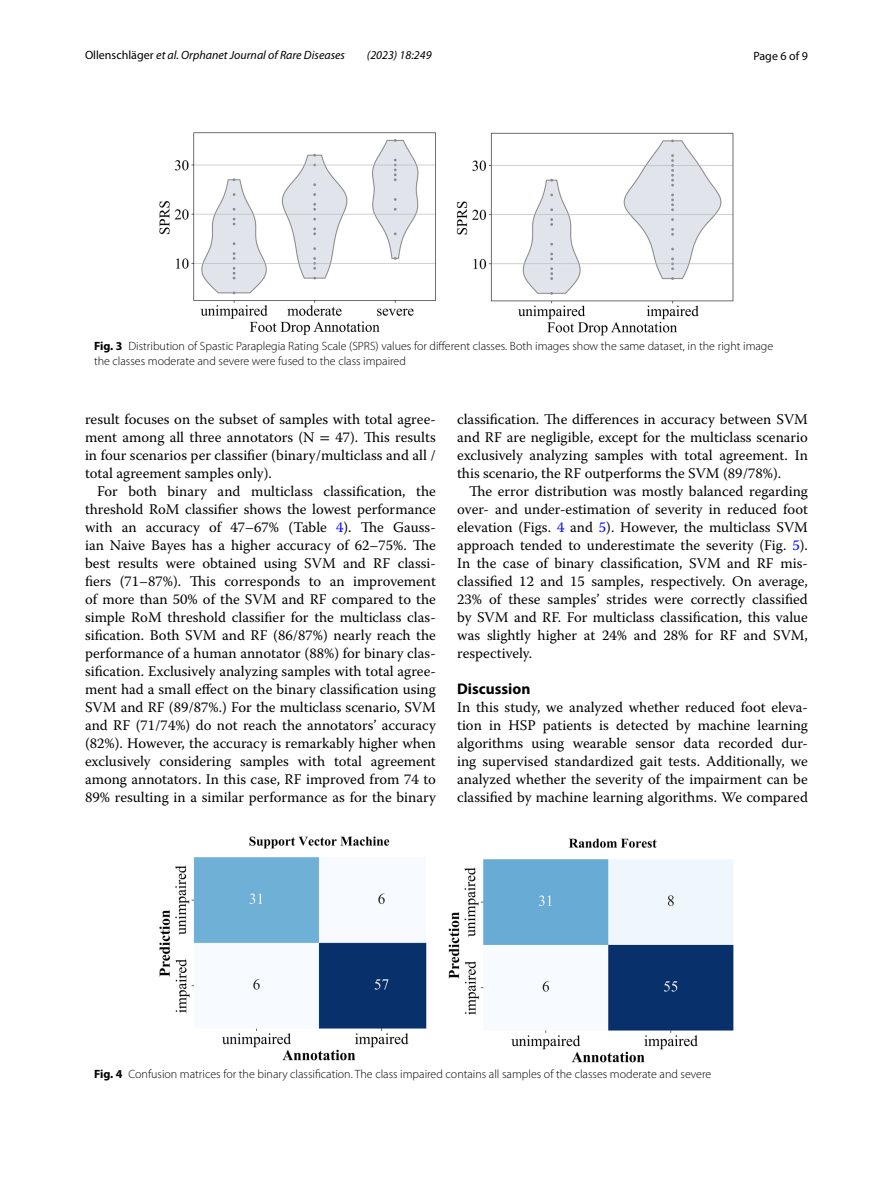
<style>
.page{position:relative;width:893px;height:1187px;background:#fff}
.page>*{position:absolute;margin:0;border:0;box-sizing:border-box;transform-origin:0 0}
.t1{font:700 15.45px "Myriad Pro";color:#000}
.t2{font:14.7px/18px "Warnock Pro";color:#000;text-align:justify}
.t3{font:300 12px/15px "Myriad Pro";color:#000}
.t4{font:italic 12px "Myriad Pro";color:#000}
.t5{font:12px "Myriad Pro";color:#000}
.s1{font-style:normal}
.s2{font-weight:700}
.s3{font-family:"STIX"}
.s4{color:#00f}
</style>
<div class="page">
<img style="left:159px;top:133px;width:574px;height:202px">
<img style="left:159px;top:836px;width:574px;height:226px">
<p class="t4" style="left:85px;top:48px;width:262px"><span class="s1">Ollenschläger</span> et al. Orphanet Journal of Rare Diseases</p>
<p class="t4" style="left:367px;top:48px;width:66px">(2023) 18:249</p>
<p class="t5" style="left:753px;top:48px;width:56px">Page 6 of 9</p>
<p class="t3" style="left:94px;top:339px;width:681px"><span class="s2">Fig. 3</span> Distribution of Spastic Paraplegia Rating Scale (SPRS) values for different classes. Both images show the same dataset, in the right image the classes moderate and severe were fused to the class impaired</p>
<p class="t2" style="left:85px;top:410px;width:352px">result focuses on the subset of samples with total agree&shy;ment among all three annotators (N <span class="s3">=</span> 47). This results in four scenarios per classifier (binary/multiclass and all / total agreement samples only).</p>
<p class="t2" style="left:85px;top:482px;width:352px;text-indent:12px">For both binary and multiclass classification, the threshold RoM classifier shows the lowest performance with an accuracy of 47–67% (Table <span class="s4">4</span>). The Gauss&shy;ian Naive Bayes has a higher accuracy of 62–75%. The best results were obtained using SVM and RF classi&shy;fiers (71–87%). This corresponds to an improvement of more than 50% of the SVM and RF compared to the simple RoM threshold classifier for the multiclass clas&shy;sification. Both SVM and RF (86/87%) nearly reach the performance of a human annotator (88%) for binary clas&shy;sification. Exclusively analyzing samples with total agree&shy;ment had a small effect on the binary classification using SVM and RF (89/87%.) For the multiclass scenario, SVM and RF (71/74%) do not reach the annotators’ accuracy (82%). However, the accuracy is remarkably higher when exclusively considering samples with total agreement among annotators. In this case, RF improved from 74 to 89% resulting in a similar performance as for the binary</p>
<p class="t2" style="left:457px;top:410px;width:352px">classification. The differences in accuracy between SVM and RF are negligible, except for the multiclass scenario exclusively analyzing samples with total agreement. In this scenario, the RF outperforms the SVM (89/78%).</p>
<p class="t2" style="left:457px;top:482px;width:352px;text-indent:12px">The error distribution was mostly balanced regarding over- and under-estimation of severity in reduced foot elevation (Figs. <span class="s4">4</span> and <span class="s4">5</span>). However, the multiclass SVM approach tended to underestimate the severity (Fig. <span class="s4">5</span>).<br>In the case of binary classification, SVM and RF mis&shy;classified 12 and 15 samples, respectively. On average, 23% of these samples’ strides were correctly classified by SVM and RF. For multiclass classification, this value was slightly higher at 24% and 28% for RF and SVM, respectively.</p>
<p class="t1" style="left:457px;top:678px;width:75px">Discussion</p>
<p class="t2" style="left:457px;top:698px;width:352px">In this study, we analyzed whether reduced foot eleva&shy;tion in HSP patients is detected by machine learning algorithms using wearable sensor data recorded dur&shy;ing supervised standardized gait tests. Additionally, we analyzed whether the severity of the impairment can be classified by machine learning algorithms. We compared</p>
<p class="t3" style="left:94px;top:1066px;width:619px"><span class="s2">Fig. 4</span> Confusion matrices for the binary classification. The class impaired contains all samples of the classes moderate and severe</p>
</div>
